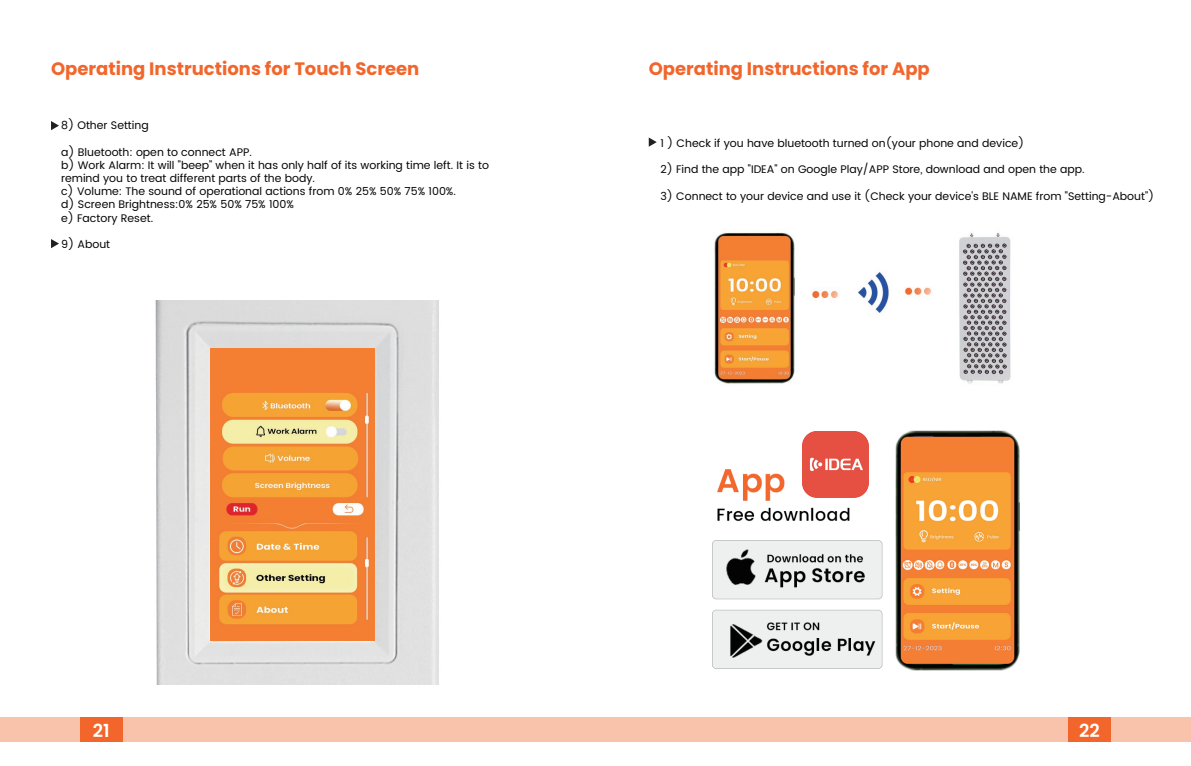
<style>
.page{position:relative;width:1191px;height:766px;background:#fff}
.page>*{position:absolute;margin:0;border:0;box-sizing:border-box;transform-origin:0 0}
.t1{font:700 18px "Poppins";color:#f2662c}
.t2{font:600 18px "Poppins";color:#fff}
.t3{font:10.95px/13.2px "Poppins";color:#030303}
</style>
<div class="page">
<div style="left:0;top:717px;width:1191px;height:25px;background:#f9c2ab"></div>
<div style="left:80px;top:717px;width:43px;height:25px;background:#f2662c"></div>
<div style="left:1068px;top:717px;width:43px;height:25px;background:#f2662c"></div>
<svg style="left:649px;top:137px;width:8px;height:10px"></svg>
<svg style="left:51px;top:121px;width:8px;height:9px"></svg>
<svg style="left:51px;top:239px;width:8px;height:9px"></svg>
<img style="left:155px;top:300px;width:284px;height:384px">
<img style="left:211px;top:349px;width:164px;height:291px">
<img style="left:714px;top:232px;width:297px;height:152px">
<img style="left:712px;top:430px;width:308px;height:241px">
<div style="left:223px;top:356px;width:137px;height:30px;background:#f47f33"></div>
<div style="left:721px;top:240px;width:68px;height:13px;background:#f47f33"></div>
<div style="left:904px;top:441px;width:105px;height:21px;background:#f47f33"></div>
<img style="left:802px;top:431px;width:66px;height:66px">
<h1 class="t1" style="left:51px;top:58px;width:370px">Operating Instructions for Touch Screen</h1>
<h1 class="t1" style="left:649px;top:58px;width:282px">Operating Instructions for App</h1>
<p class="t3" style="left:61px;top:119px;width:89px">8) Other Setting</p>
<p class="t3" style="left:61px;top:146px;width:429px">a) Bluetooth: open to connect APP.<br>b) Work Alarm: It will "beep" when it has only half of its working time left. It is to remind you to treat different parts of the body.<br>c) Volume: The sound of operational actions from 0% 25% 50% 75% 100%.<br>d) Screen Brightness:0% 25% 50% 75% 100%<br>e) Factory Reset.</p>
<p class="t3" style="left:61px;top:238px;width:51px">9) About</p>
<p class="t3" style="left:660px;top:137px;width:365px">1 ) Check if you have bluetooth turned on(your phone and device)</p>
<p class="t3" style="left:660px;top:163px;width:426px">2) Find the app "IDEA" on Google Play/APP Store, download and open the app.</p>
<p class="t3" style="left:660px;top:190px;width:495px">3) Connect to your device and use it (Check your device's BLE NAME from "Setting-About")</p>
<h1 class="t2" style="left:93px;top:719px;width:18px">21</h1>
<h1 class="t2" style="left:1079px;top:719px;width:22px">22</h1>
</div>
